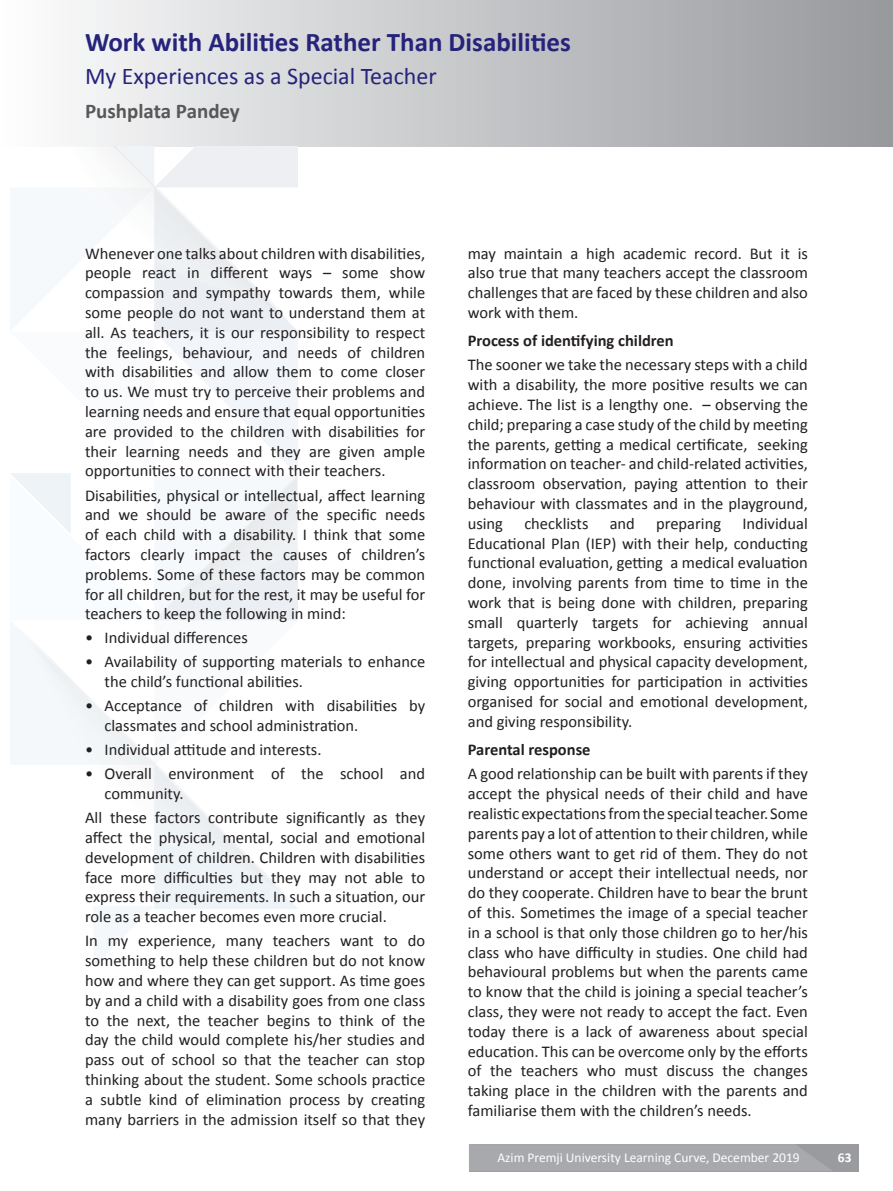
<style>
.page{position:relative;width:893px;height:1191px;background:#fff}
.page>*{position:absolute;margin:0;border:0;box-sizing:border-box;transform-origin:0 0}
.t1{font:700 27px "Calibri";color:#26237b}
.t2{font:24px "Calibri";color:#26237b}
.t3{font:700 21px "Calibri";color:#57585a}
.t4{font:16.5px/19.8px "Calibri";color:#231f20;text-align:justify}
.t5{font:700 16.5px "Calibri";color:#231f20}
.t6{font:13.5px "Calibri";color:#fff}
.t7{font:700 13.5px "Calibri";color:#fff}
</style>
<div class="page">
<div style="left:0;top:0;width:893px;height:146px;background:linear-gradient(to right,#fcfdfd,#96989c)"></div>
<svg style="left:10px;top:146px;width:288px;height:820px"></svg>
<div style="left:469px;top:1144px;width:390px;height:27px;background:#999b9e"></div>
<div style="left:469px;top:1144px;width:363px;height:27px;background:#a8a9ad"></div>
<h1 class="t1" style="left:85px;top:25px;width:487px">Work with Abilities Rather Than Disabilities</h1>
<h2 class="t2" style="left:85px;top:61px;width:353px">My Experiences as a Special Teacher</h2>
<p class="t3" style="left:85px;top:98px;width:156px">Pushplata Pandey</p>
<p class="t4" style="left:85px;top:243px;width:342px">Whenever one talks about children with disabilities, people react in different ways – some show compassion and sympathy towards them, while some people do not want to understand them at all. As teachers, it is our responsibility to respect the feelings, behaviour, and needs of children with disabilities and allow them to come closer to us. We must try to perceive their problems and learning needs and ensure that equal opportunities are provided to the children with disabilities for their learning needs and they are given ample opportunities to connect with their teachers.</p>
<p class="t4" style="left:85px;top:485px;width:342px">Disabilities, physical or intellectual, affect learning and we should be aware of the specific needs of each child with a disability. I think that some factors clearly impact the causes of children’s problems. Some of these factors may be common for all children, but for the rest, it may be useful for teachers to keep the following in mind:</p>
<p class="t4" style="left:85px;top:628px;width:164px">• Individual differences</p>
<p class="t4" style="left:105px;top:652px;width:322px;text-indent:-20px">• Availability of supporting materials to enhance the child’s functional abilities.</p>
<p class="t4" style="left:105px;top:696px;width:322px;text-indent:-20px">• Acceptance of children with disabilities by classmates and school administration.</p>
<p class="t4" style="left:85px;top:740px;width:238px">• Individual attitude and interests.</p>
<p class="t4" style="left:105px;top:764px;width:322px;text-indent:-20px">• Overall environment of the school and community.</p>
<p class="t4" style="left:85px;top:808px;width:342px">All these factors contribute significantly as they affect the physical, mental, social and emotional development of children. Children with disabilities face more difficulties but they may not able to express their requirements. In such a situation, our role as a teacher becomes even more crucial.</p>
<p class="t4" style="left:85px;top:931px;width:342px">In my experience, many teachers want to do something to help these children but do not know how and where they can get support. As time goes by and a child with a disability goes from one class to the next, the teacher begins to think of the day the child would complete his/her studies and pass out of school so that the teacher can stop thinking about the student. Some schools practice a subtle kind of elimination process by creating many barriers in the admission itself so that they</p>
<p class="t4" style="left:468px;top:243px;width:342px">may maintain a high academic record. But it is also true that many teachers accept the classroom challenges that are faced by these children and also work with them.</p>
<p class="t5" style="left:468px;top:330px;width:207px">Process of identifying children</p>
<p class="t4" style="left:468px;top:355px;width:342px">The sooner we take the necessary steps with a child with a disability, the more positive results we can achieve. The list is a lengthy one. – observing the child; preparing a case study of the child by meeting the parents, getting a medical certificate, seeking information on teacher- and child-related activities, classroom observation, paying attention to their behaviour with classmates and in the playground, using</p>
<p class="t4" style="left:468px;top:513px;width:342px;text-indent:275px">Individual Educational Plan (IEP) with their help, conducting functional evaluation, getting a medical evaluation done, involving parents from time to time in the work that is being done with children, preparing small quarterly targets for achieving annual targets, preparing workbooks, ensuring activities for intellectual and physical capacity development, giving opportunities for participation in activities organised for social and emotional development, and giving responsibility.</p>
<p class="t5" style="left:468px;top:739px;width:124px">Parental response</p>
<p class="t4" style="left:468px;top:764px;width:342px">A good relationship can be built with parents if they accept the physical needs of their child and have realistic expectations from the special teacher. Some parents pay a lot of attention to their children, while some others want to get rid of them. They do not understand or accept their intellectual needs, nor do they cooperate. Children have to bear the brunt of this. Sometimes the image of a special teacher in a school is that only those children go to her/his class who have difficulty in studies. One child had behavioural problems but when the parents came to know that the child is joining a special teacher’s class, they were not ready to accept the fact. Even today there is a lack of awareness about special education. This can be overcome only by the efforts of the teachers who must discuss the changes taking place in the children with the parents and familiarise them with the children’s needs.</p>
<p class="t6" style="left:497px;top:1148px;width:304px">Azim Premji University Learning Curve, December 2019</p>
<p class="t7" style="left:838px;top:1149px;width:15px">63</p>
<p class="t4" style="left:524px;top:513px;width:66px">checklists</p>
<p class="t4" style="left:610px;top:513px;width:27px">and</p>
<p class="t4" style="left:656px;top:513px;width:66px">preparing</p>
</div>
